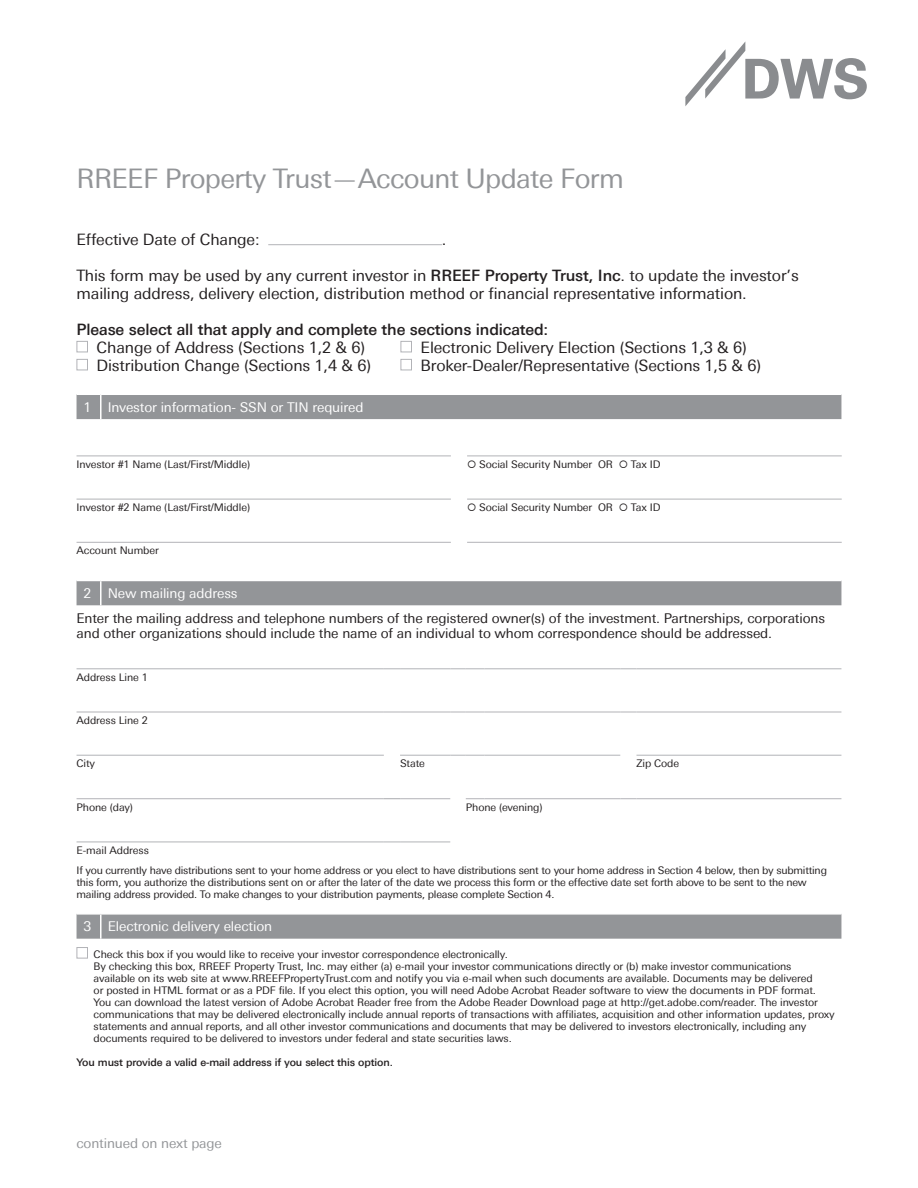
<style>
.page{position:relative;width:918px;height:1188px;background:#fff}
.page>*{position:absolute;margin:0;border:0;box-sizing:border-box;transform-origin:0 0}
.Form_headline{font:27px "Univers Deutsche Bank";letter-spacing:-.025em;color:#939598}
.Letter_Body_copy{font:15.75px/18px "Univers Deutsche Bank";letter-spacing:-.01em;color:#231f20}
.Letter_Body_copy-2{font:500 15.75px "Deu Ba Univers";letter-spacing:-.01em;color:#231f20}
.Body_Copy{font:13.5px/15px "Univers Deutsche Bank";letter-spacing:-.01em;color:#231f20}
.t1{font:13.5px "Univers Deutsche Bank";letter-spacing:-.01em;color:#fff}
.Continued_on_next_pa{font:13.5px "Univers Deutsche Bank";letter-spacing:-.01em;color:#939598}
.Table_Body_text{font:10.5px/12px "Univers Deutsche Bank";letter-spacing:-.01em;color:#231f20}
.Table_Body_text-2{font:500 10.5px "Deu Ba Univers";letter-spacing:-.01em;color:#231f20}
.s1{font-family:"Deu Ba Univers";font-weight:500}
</style>
<div class="page">
<svg style="left:685px;top:41px;width:182px;height:65px"></svg>
<hr style="left:268px;top:244px;width:174px;height:1px;background:#b2b3b7">
<div style="left:77px;top:341px;width:11px;height:11px;border:1px solid #b2b3b7"></div>
<div style="left:401px;top:341px;width:11px;height:11px;border:1px solid #b2b3b7"></div>
<div style="left:77px;top:359px;width:11px;height:11px;border:1px solid #b2b3b7"></div>
<div style="left:401px;top:359px;width:11px;height:11px;border:1px solid #b2b3b7"></div>
<div style="left:77px;top:947px;width:11px;height:11px;border:1px solid #b2b3b7"></div>
<div style="left:77px;top:394px;width:764px;height:25px;background:#939598"></div>
<hr style="left:101px;top:394px;width:740px;height:1px;background:#fff">
<hr style="left:100px;top:395px;width:2px;height:24px;background:#fff">
<div style="left:77px;top:915px;width:764px;height:24px;background:#939598"></div>
<hr style="left:100px;top:915px;width:2px;height:24px;background:#fff">
<div style="left:77px;top:580px;width:764px;height:25px;background:#939598"></div>
<hr style="left:101px;top:580px;width:740px;height:1px;background:#fff">
<hr style="left:100px;top:581px;width:2px;height:24px;background:#fff">
<hr style="left:77px;top:456px;width:374px;height:1px;background:#b2b3b7">
<hr style="left:467px;top:456px;width:375px;height:1px;background:#b2b3b7">
<hr style="left:77px;top:499px;width:374px;height:1px;background:#b2b3b7">
<hr style="left:467px;top:499px;width:375px;height:1px;background:#b2b3b7">
<hr style="left:77px;top:542px;width:374px;height:1px;background:#b2b3b7">
<hr style="left:467px;top:542px;width:375px;height:1px;background:#b2b3b7">
<hr style="left:77px;top:668px;width:307px;height:1px;background:#b2b3b7">
<svg style="left:384px;top:668px;width:16px;height:1px"></svg>
<hr style="left:400px;top:668px;width:50px;height:1px;background:#b2b3b7">
<svg style="left:450px;top:668px;width:34px;height:1px"></svg>
<hr style="left:484px;top:668px;width:136px;height:1px;background:#b2b3b7">
<svg style="left:620px;top:668px;width:16px;height:1px"></svg>
<hr style="left:636px;top:668px;width:205px;height:1px;background:#b2b3b7">
<hr style="left:77px;top:712px;width:307px;height:1px;background:#b2b3b7">
<svg style="left:384px;top:712px;width:16px;height:1px"></svg>
<hr style="left:400px;top:712px;width:50px;height:1px;background:#b2b3b7">
<svg style="left:450px;top:712px;width:34px;height:1px"></svg>
<hr style="left:484px;top:712px;width:136px;height:1px;background:#b2b3b7">
<svg style="left:620px;top:712px;width:16px;height:1px"></svg>
<hr style="left:636px;top:712px;width:205px;height:1px;background:#b2b3b7">
<hr style="left:77px;top:755px;width:307px;height:1px;background:#b2b3b7">
<hr style="left:77px;top:798px;width:307px;height:1px;background:#b2b3b7">
<hr style="left:400px;top:755px;width:50px;height:1px;background:#b2b3b7">
<svg style="left:450px;top:755px;width:34px;height:1px"></svg>
<hr style="left:484px;top:755px;width:136px;height:1px;background:#b2b3b7">
<hr style="left:400px;top:798px;width:50px;height:1px;background:#b2b3b7">
<svg style="left:466px;top:798px;width:18px;height:1px"></svg>
<hr style="left:484px;top:798px;width:136px;height:1px;background:#b2b3b7">
<hr style="left:636px;top:755px;width:205px;height:1px;background:#b2b3b7">
<hr style="left:636px;top:798px;width:205px;height:1px;background:#b2b3b7">
<hr style="left:77px;top:842px;width:307px;height:1px;background:#b2b3b7">
<svg style="left:384px;top:842px;width:16px;height:1px"></svg>
<hr style="left:400px;top:842px;width:50px;height:1px;background:#b2b3b7">
<svg style="left:620px;top:798px;width:16px;height:1px"></svg>
<svg style="left:384px;top:798px;width:16px;height:1px"></svg>
<p class="Form_headline" style="left:77px;top:163px;width:549px">RREEF Property Trust—Account Update Form</p>
<p class="Letter_Body_copy" style="left:77px;top:231px;width:185px">Effective Date of Change:</p>
<p class="Letter_Body_copy" style="left:442px;top:231px;width:6px">.</p>
<p class="Letter_Body_copy" style="left:77px;top:267px;width:724px">This form may be used by any current investor in <span class="s1">RREEF Property Trust, Inc</span>. to update the investor’s mailing address, delivery election, distribution method or financial representative information.</p>
<p class="Letter_Body_copy-2" style="left:77px;top:320px;width:473px">Please select all that apply and complete the sections indicated:</p>
<p class="Letter_Body_copy" style="left:97px;top:339px;width:270px">Change of Address (Sections 1,2 &amp; 6)</p>
<p class="Letter_Body_copy" style="left:421px;top:339px;width:328px">Electronic Delivery Election (Sections 1,3 &amp; 6)</p>
<p class="Letter_Body_copy" style="left:97px;top:357px;width:276px">Distribution Change (Sections 1,4 &amp; 6)</p>
<p class="Letter_Body_copy" style="left:421px;top:357px;width:342px">Broker-Dealer/Representative (Sections 1,5 &amp; 6)</p>
<p class="t1" style="left:84px;top:399px;width:9px">1</p>
<p class="t1" style="left:108px;top:399px;width:257px">Investor information- SSN or TIN required</p>
<p class="Table_Body_text" style="left:77px;top:458px;width:175px">Investor #1 Name (Last/First/Middle)</p>
<p class="Table_Body_text" style="left:467px;top:458px;width:195px">○ Social Security Number OR ○ Tax ID</p>
<p class="Table_Body_text" style="left:77px;top:501px;width:175px">Investor #2 Name (Last/First/Middle)</p>
<p class="Table_Body_text" style="left:467px;top:502px;width:195px">○ Social Security Number OR ○ Tax ID</p>
<p class="Table_Body_text" style="left:77px;top:545px;width:84px">Account Number</p>
<p class="t1" style="left:84px;top:585px;width:9px">2</p>
<p class="t1" style="left:108px;top:585px;width:131px">New mailing address</p>
<p class="Body_Copy" style="left:77px;top:611px;width:750px">Enter the mailing address and telephone numbers of the registered owner(s) of the investment. Partnerships, corporations and other organizations should include the name of an individual to whom correspondence should be addressed.</p>
<p class="Table_Body_text" style="left:77px;top:671px;width:73px">Address Line 1</p>
<p class="Table_Body_text" style="left:77px;top:714px;width:73px">Address Line 2</p>
<p class="Table_Body_text" style="left:77px;top:757px;width:20px">City</p>
<p class="Table_Body_text" style="left:400px;top:757px;width:26px">State</p>
<p class="Table_Body_text" style="left:636px;top:757px;width:44px">Zip Code</p>
<p class="Table_Body_text" style="left:77px;top:801px;width:58px">Phone (day)</p>
<p class="Table_Body_text" style="left:466px;top:801px;width:78px">Phone (evening)</p>
<p class="Table_Body_text" style="left:77px;top:844px;width:74px">E-mail Address</p>
<p class="Table_Body_text" style="left:77px;top:864px;width:752px">If you currently have distributions sent to your home address or you elect to have distributions sent to your home address in Section 4 below, then by submitting this form, you authorize the distributions sent on or after the later of the date we process this form or the effective date set forth above to be sent to the new mailing address provided. To make changes to your distribution payments, please complete Section 4.</p>
<p class="t1" style="left:84px;top:919px;width:9px">3</p>
<p class="t1" style="left:108px;top:919px;width:166px">Electronic delivery election</p>
<p class="Table_Body_text" style="left:94px;top:949px;width:743px">Check this box if you would like to receive your investor correspondence electronically.<br>By checking this box, RREEF Property Trust, Inc. may either (a) e-mail your investor communications directly or (b) make investor communications available on its web site at www.RREEFPropertyTrust.com and notify you via e-mail when such documents are available. Documents may be delivered<br>or posted in HTML format or as a PDF file. If you elect this option, you will need Adobe Acrobat Reader software to view the documents in PDF format.<br>You can download the latest version of Adobe Acrobat Reader free from the Adobe Reader Download page at http://get.adobe.com/reader. The investor communications that may be delivered electronically include annual reports of transactions with affiliates, acquisition and other information updates, proxy statements and annual reports, and all other investor communications and documents that may be delivered to investors electronically, including any documents required to be delivered to investors under federal and state securities laws.</p>
<p class="Table_Body_text-2" style="left:77px;top:1057px;width:318px">You must provide a valid e-mail address if you select this option.</p>
<p class="Continued_on_next_pa" style="left:77px;top:1136px;width:147px">continued on next page</p>
</div>
